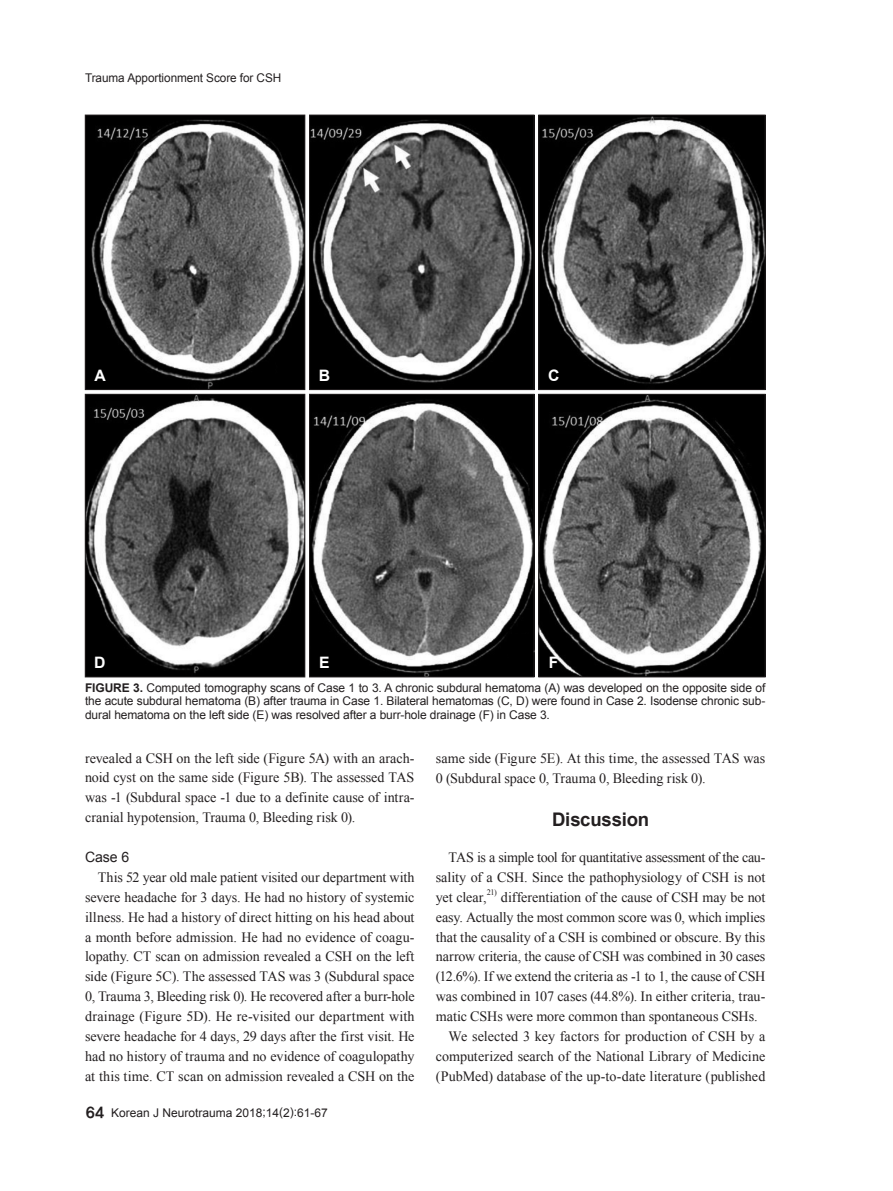
<style>
.page{position:relative;width:893px;height:1191px;background:#fff}
.page>*{position:absolute;margin:0;border:0;box-sizing:border-box;transform-origin:0 0}
.t1{font:700 18.75px "Arial";letter-spacing:-.01em;color:#231f20}
.t2{font:700 15.75px "Arial";color:#fff}
.t3{font:14.25px/20px "Times New Roman";letter-spacing:-.005em;color:#231f20;text-align:justify}
.t4{font:14.25px "Arial";color:#231f20}
.t5{font:12px/13.5px "Arial";letter-spacing:-.005em;color:#231f20;text-align:justify}
.t6{font:8.25px "Times New Roman";color:#231f20}
.s1{font-weight:700}
.s2{font-family:"Korean GD";font-weight:800;font-size:15px}
</style>
<div class="page">
<img style="left:87px;top:117px;width:216px;height:271px">
<div style="left:85px;top:115px;width:220px;height:275px;border:1px solid #231f20"></div>
<img style="left:311px;top:117px;width:221px;height:271px">
<div style="left:309px;top:115px;width:225px;height:275px;border:1px solid #231f20"></div>
<img style="left:540px;top:117px;width:223px;height:271px">
<div style="left:538px;top:115px;width:227px;height:275px;border:1px solid #231f20"></div>
<img style="left:87px;top:396px;width:216px;height:279px">
<div style="left:85px;top:394px;width:220px;height:283px;border:1px solid #231f20"></div>
<img style="left:311px;top:396px;width:221px;height:279px">
<div style="left:309px;top:394px;width:225px;height:283px;border:1px solid #231f20"></div>
<img style="left:540px;top:396px;width:223px;height:279px">
<div style="left:538px;top:394px;width:227px;height:283px;border:1px solid #231f20"></div>
<p class="t5" style="left:85px;top:71px;width:198px">Trauma Apportionment Score for CSH</p>
<p class="t2" style="left:95px;top:365px;width:13px">A</p>
<p class="t2" style="left:94px;top:652px;width:13px">D</p>
<p class="t2" style="left:319px;top:365px;width:13px">B</p>
<p class="t2" style="left:319px;top:652px;width:12px">E</p>
<p class="t2" style="left:548px;top:365px;width:13px">C</p>
<p class="t2" style="left:549px;top:652px;width:11px">F</p>
<p class="t5" style="left:85px;top:681px;width:682px"><span class="s1">FIGURE 3.</span> Computed tomography scans of Case 1 to 3. A chronic subdural hematoma (A) was developed on the opposite side of the acute subdural hematoma (B) after trauma in Case 1. Bilateral hematomas (C, D) were found in Case 2. Isodense chronic sub&shy;dural hematoma on the left side (E) was resolved after a burr-hole drainage (F) in Case 3.</p>
<p class="t3" style="left:85px;top:747px;width:331px">revealed a CSH on the left side (Figure 5A) with an arach&shy;noid cyst on the same side (Figure 5B). The assessed TAS was -1 (Subdural space -1 due to a definite cause of intra&shy;cranial hypotension, Trauma 0, Bleeding risk 0).</p>
<p class="t4" style="left:85px;top:848px;width:46px">Case 6</p>
<p class="t3" style="left:85px;top:867px;width:331px;text-indent:13px">This 52 year old male patient visited our department with severe headache for 3 days. He had no history of systemic illness. He had a history of direct hitting on his head about a month before admission. He had no evidence of coagu&shy;lopathy. CT scan on admission revealed a CSH on the left side (Figure 5C). The assessed TAS was 3 (Subdural space 0, Trauma 3, Bleeding risk 0). He recovered after a burr-hole drainage (Figure 5D). He re-visited our department with severe headache for 4 days, 29 days after the first visit. He had no history of trauma and no evidence of coagulopathy at this time. CT scan on admission revealed a CSH on the</p>
<p class="t5" style="left:85px;top:1106px;width:244px"><span class="s2">64</span> Korean J Neurotrauma 2018;14(2):61-67</p>
<p class="t3" style="left:436px;top:747px;width:331px">same side (Figure 5E). At this time, the assessed TAS was<br>0 (Subdural space 0, Trauma 0, Bleeding risk 0).</p>
<h1 class="t1" style="left:552px;top:807px;width:99px">Discussion</h1>
<p class="t3" style="left:436px;top:847px;width:331px;text-indent:13px">TAS is a simple tool for quantitative assessment of the cau&shy;sality of a CSH. Since the pathophysiology of CSH is not yet clear,</p>
<p class="t6" style="left:487px;top:886px;width:12px">21)</p>
<p class="t3" style="left:501px;top:886px;width:266px">differentiation of the cause of CSH may be not</p>
<p class="t3" style="left:436px;top:906px;width:331px">easy. Actually the most common score was 0, which implies</p>
<p class="t3" style="left:436px;top:926px;width:331px">that the causality of a CSH is combined or obscure. By this</p>
<p class="t3" style="left:436px;top:946px;width:331px">narrow criteria, the cause of CSH was combined in 30 cases</p>
<p class="t3" style="left:436px;top:966px;width:331px">(12.6%). If we extend the criteria as -1 to 1, the cause of CSH</p>
<p class="t3" style="left:436px;top:986px;width:331px">was combined in 107 cases (44.8%). In either criteria, trau-</p>
<p class="t3" style="left:436px;top:1006px;width:323px">matic CSHs were more common than spontaneous CSHs.</p>
<p class="t3" style="left:449px;top:1026px;width:318px">We selected 3 key factors for production of CSH by a</p>
<p class="t3" style="left:436px;top:1046px;width:331px">computerized search of the National Library of Medicine</p>
<p class="t3" style="left:436px;top:1065px;width:331px">(PubMed) database of the up-to-date literature (published</p>
</div>
